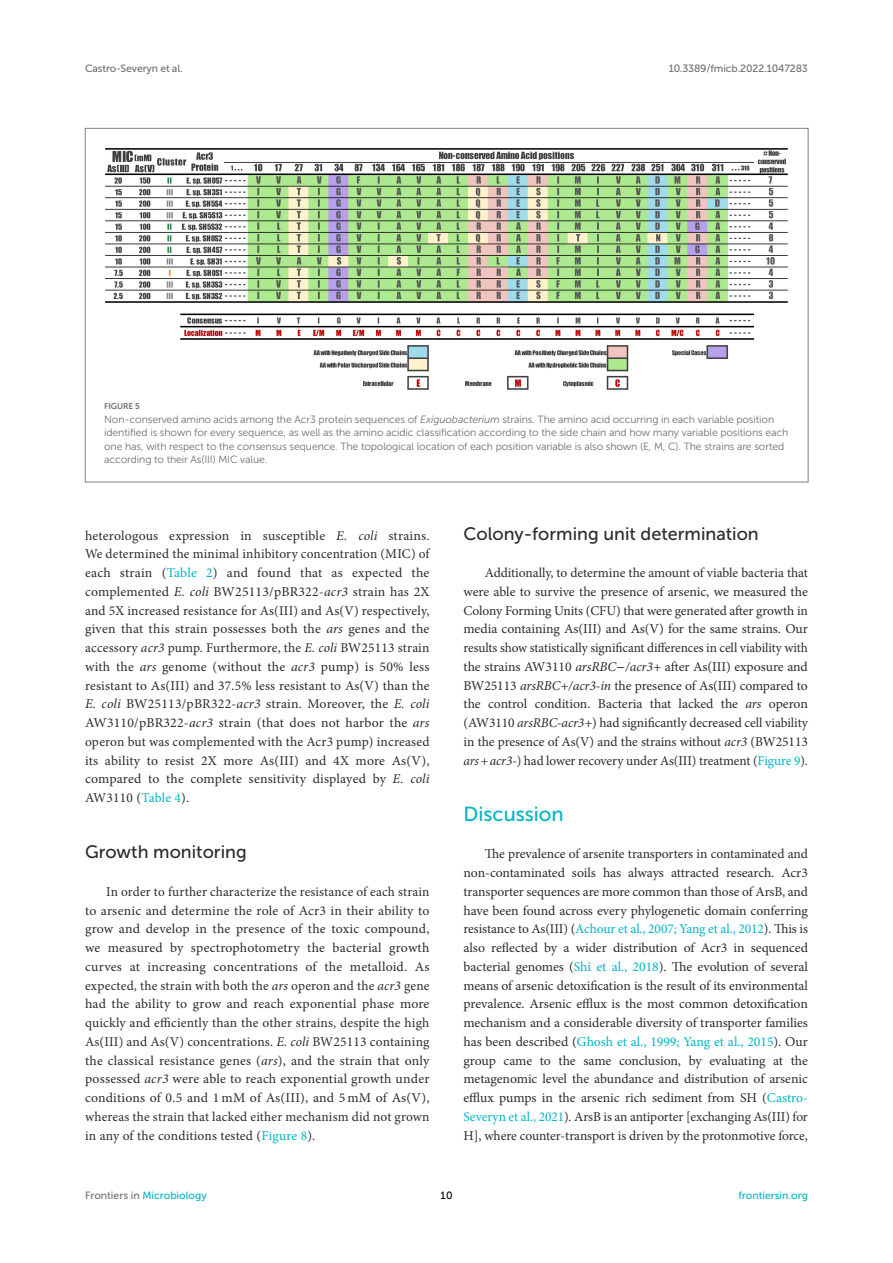
<style>
.page{position:relative;width:893px;height:1263px;background:#fff}
.page>*{position:absolute;margin:0;border:0;box-sizing:border-box;transform-origin:0 0}
.HEAD_1{font:20.25px "Museo Sans 500";color:#00b4c4}
.HEAD_2{font:18px "Museo Sans 500";color:#2b2b2a}
.TEXT_FLUSH{font:13.5px/18.8px "Minion Pro";color:#2b2b2a;text-align:justify}
.FIG_LEG{font:10.5px/13.5px "Museo Sans 300";letter-spacing:-.01em;color:#706f70}
.t1{font:10.5px "Museo Sans 500";letter-spacing:-.015em;color:#706f70}
.t2{font:10.5px "Museo Sans 500";color:#00b4c4}
.t3{font:10.5px "Museo Sans 500";color:#000}
.FIG_HD{font:8.25px "Museo Sans 700";letter-spacing:-.01em;color:#706f70}
.s1{font-style:italic}
.s2{color:#00b4c4}
.s3{font-family:"STIX General";font-style:italic}
.s4{color:#706f70}
</style>
<div class="page">
<img style="left:105px;top:148px;width:683px;height:242px">
<p class="t1" style="left:85px;top:63px;width:99px">Castro-Severyn et al.</p>
<p class="t1" style="left:669px;top:63px;width:141px">10.3389/fmicb.2022.1047283</p>
<p class="FIG_HD" style="left:104px;top:402px;width:37px">FIGURE 5</p>
<p class="FIG_LEG" style="left:104px;top:412px;width:686px">Non-conserved amino acids among the Acr3 protein sequences of <span class="s1">Exiguobacterium</span> strains. The amino acid occurring in each variable position identified is shown for every sequence, as well as the amino acidic classification according to the side chain and how many variable positions each one has, with respect to the consensus sequence. The topological location of each position variable is also shown (E, M, C). The strains are sorted according to their As(III) MIC value.</p>
<p class="TEXT_FLUSH" style="left:85px;top:526px;width:346px">heterologous expression in susceptible <span class="s1">E. coli</span> strains.<br>We determined the minimal inhibitory concentration (MIC) of each strain (<span class="s2">Table 2</span>) and found that as expected the complemented <span class="s1">E. coli</span> BW25113/pBR322-<span class="s1">acr3</span> strain has 2X and 5X increased resistance for As(III) and As(V) respectively, given that this strain possesses both the <span class="s1">ars</span> genes and the accessory <span class="s1">acr3</span> pump. Furthermore, the <span class="s1">E. coli</span> BW25113 strain with the <span class="s1">ars</span> genome (without the <span class="s1">acr3</span> pump) is 50% less resistant to As(III) and 37.5% less resistant to As(V) than the <span class="s1">E. coli</span> BW25113/pBR322-<span class="s1">acr3</span> strain. Moreover, the <span class="s1">E. coli </span>AW3110/pBR322-<span class="s1">acr3</span> strain (that does not harbor the <span class="s1">ars </span>operon but was complemented with the Acr3 pump) increased its ability to resist 2X more As(III) and 4X more As(V), compared to the complete sensitivity displayed by <span class="s1">E. coli </span>AW3110 (<span class="s2">Table 4</span>).</p>
<p class="HEAD_2" style="left:85px;top:842px;width:163px">Growth monitoring</p>
<p class="TEXT_FLUSH" style="left:85px;top:882px;width:346px;text-indent:21px">In order to further characterize the resistance of each strain to arsenic and determine the role of Acr3 in their ability to grow and develop in the presence of the toxic compound, we measured by spectrophotometry the bacterial growth curves at increasing concentrations of the metalloid. As expected, the strain with both the <span class="s1">ars</span> operon and the <span class="s1">acr3</span> gene had the ability to grow and reach exponential phase more quickly and efficiently than the other strains, despite the high As(III) and As(V) concentrations. <span class="s1">E. coli</span> BW25113 containing the classical resistance genes (<span class="s1">ars</span>), and the strain that only possessed <span class="s1">acr3</span> were able to reach exponential growth under conditions of 0.5 and 1 mM of As(III), and 5 mM of As(V), whereas the strain that lacked either mechanism did not grown in any of the conditions tested (<span class="s2">Figure 8</span>).</p>
<p class="HEAD_2" style="left:463px;top:523px;width:297px">Colony-forming unit determination</p>
<p class="TEXT_FLUSH" style="left:463px;top:563px;width:346px;text-indent:21px">Additionally, to determine the amount of viable bacteria that were able to survive the presence of arsenic, we measured the Colony Forming Units (CFU) that were generated after growth in media containing As(III) and As(V) for the same strains. Our results show statistically significant differences in cell viability with the strains AW3110 <span class="s1">arsRBC</span><span class="s3">−</span><span class="s1">/acr3+</span> after As(III) exposure and BW25113 <span class="s1">arsRBC+/acr3-in</span> the presence of As(III) compared to the control condition. Bacteria that lacked the <span class="s1">ars</span> operon (AW3110 <span class="s1">arsRBC-acr3+</span>) had significantly decreased cell viability in the presence of As(V) and the strains without <span class="s1">acr3</span> (BW25113 <span class="s1">ars+acr3-</span>) had lower recovery under As(III) treatment (<span class="s2">Figure 9</span>).</p>
<p class="HEAD_1" style="left:463px;top:803px;width:102px">Discussion</p>
<p class="TEXT_FLUSH" style="left:463px;top:845px;width:346px;text-indent:21px">The prevalence of arsenite transporters in contaminated and non-contaminated soils has always attracted research. Acr3 transporter sequences are more common than those of ArsB, and have been found across every phylogenetic domain conferring resistance to As(III) (<span class="s2">Achour et al., 2007; Yang et al., 2012</span>). This is also reflected by a wider distribution of Acr3 in sequenced bacterial genomes (<span class="s2">Shi et al., 2018</span>). The evolution of several means of arsenic detoxification is the result of its environmental prevalence. Arsenic efflux is the most common detoxification mechanism and a considerable diversity of transporter families has been described (<span class="s2">Ghosh et al., 1999; Yang et al., 2015</span>). Our group came to the same conclusion, by evaluating at the metagenomic level the abundance and distribution of arsenic efflux pumps in the arsenic rich sediment from SH (<span class="s2">Castro-Severyn et al., 2021</span>). ArsB is an antiporter [exchanging As(III) for H], where counter-transport is driven by the protonmotive force,</p>
<p class="t2" style="left:85px;top:1190px;width:123px"><span class="s4">Frontiers in</span> Microbiology</p>
<p class="t3" style="left:440px;top:1190px;width:14px">10</p>
<p class="t2" style="left:738px;top:1190px;width:71px">frontiersin.org</p>
</div>
